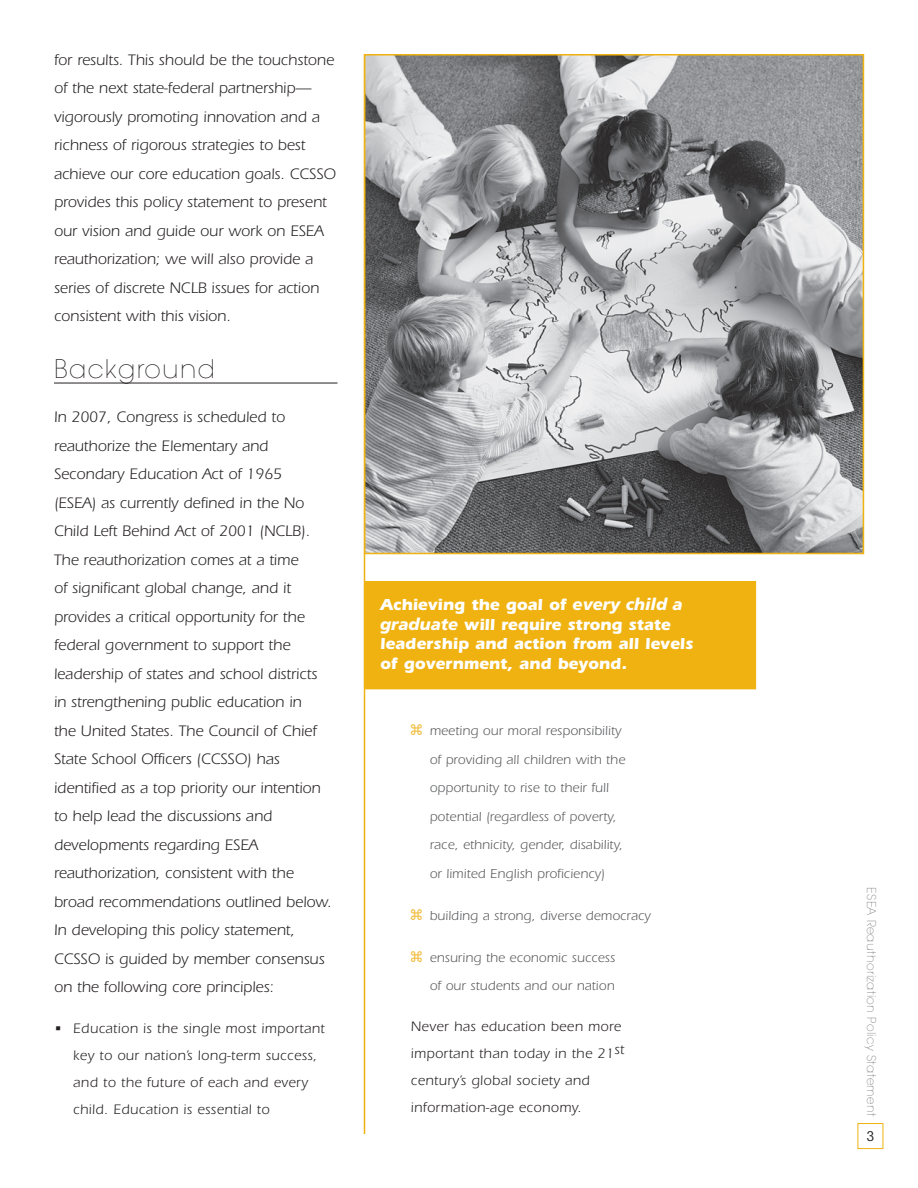
<style>
.page{position:relative;width:918px;height:1188px;background:#fff}
.page>*{position:absolute;margin:0;border:0;box-sizing:border-box;transform-origin:0 0}
.t1{font:200 25.5px "Avant Garde";letter-spacing:.055em;color:#231f20}
.t2{font:700 16.5px/19.5px "Itc Eras";color:#fff}
.t3{font:15.75px/28.5px "Itc Eras";color:#231f20}
.t4{font:14.25px/27px "Itc Eras";letter-spacing:.03em;color:#231f20}
.t5{font:13.5px/28.5px "Itc Eras";letter-spacing:.01em;color:#57585a}
.t6{font:condensed 13.5px "Avant Garde";color:#231f20}
.t7{font:200 12px "Avant Garde";letter-spacing:.03em;color:#636366}
.s1{font-family:"Frutiger";font-weight:900;font-style:italic}
</style>
<div class="page">
<hr style="left:54px;top:383px;width:284px;height:1px;background:#231f20">
<hr style="left:364px;top:54px;width:1px;height:1080px;background:#efb211">
<div style="left:858px;top:1123px;width:25px;height:26px;border:1px solid #efb211"></div>
<div style="left:365px;top:582px;width:391px;height:107px;background:#efb211"></div>
<div style="left:364px;top:581px;width:392px;height:108px;border:1px solid #efb211"></div>
<img style="left:367px;top:57px;width:494px;height:494px">
<div style="left:364px;top:54px;width:500px;height:500px;border:2px solid #efb211"></div>
<p class="t3" style="left:54px;top:47px;width:284px">for results. This should be the touchstone of the next state-federal partnership— vigorously promoting innovation and a richness of rigorous strategies to best achieve our core education goals. CCSSO provides this policy statement to present our vision and guide our work on ESEA reauthorization; we will also provide a series of discrete NCLB issues for action consistent with this vision.</p>
<h1 class="t1" style="left:54px;top:359px;width:163px">Background</h1>
<p class="t3" style="left:54px;top:405px;width:279px">In 2007, Congress is scheduled to reauthorize the Elementary and Secondary Education Act of 1965<br>(ESEA) as currently defined in the No Child Left Behind Act of 2001 (NCLB).<br>The reauthorization comes at a time<br>of significant global change, and it provides a critical opportunity for the federal government to support the leadership of states and school districts in strengthening public education in<br>the United States. The Council of Chief State School Officers (CCSSO) has identified as a top priority our intention to help lead the discussions and developments regarding ESEA reauthorization, consistent with the broad recommendations outlined below.<br>In developing this policy statement, CCSSO is guided by member consensus on the following core principles:</p>
<p class="t4" style="left:73px;top:1016px;width:253px;text-indent:-19px">• Education is the single most important key to our nation’s long-term success, and to the future of each and every child. Education is essential to</p>
<p class="t2" style="left:380px;top:597px;width:314px">Achieving the goal of <span class="s1">every child a graduate</span> will require strong state leadership and action from all levels of government, and beyond.</p>
<p class="t5" style="left:430px;top:718px;width:197px">meeting our moral responsibility of providing all children with the opportunity to rise to their full potential (regardless of poverty, race, ethnicity, gender, disability, or limited English proficiency)</p>
<p class="t5" style="left:430px;top:903px;width:223px">building a strong, diverse democracy</p>
<p class="t5" style="left:430px;top:945px;width:187px">ensuring the economic success of our students and our nation</p>
<p class="t4" style="left:411px;top:1014px;width:215px">Never has education been more important than today in the 21st century’s global society and information-age economy.</p>
<p class="t7" style="left:876px;top:887px;width:231px;rotate:90deg">ESEA Reauthorization Policy Statement</p>
<p class="t6" style="left:867px;top:1131px;width:9px">3</p>
</div>
